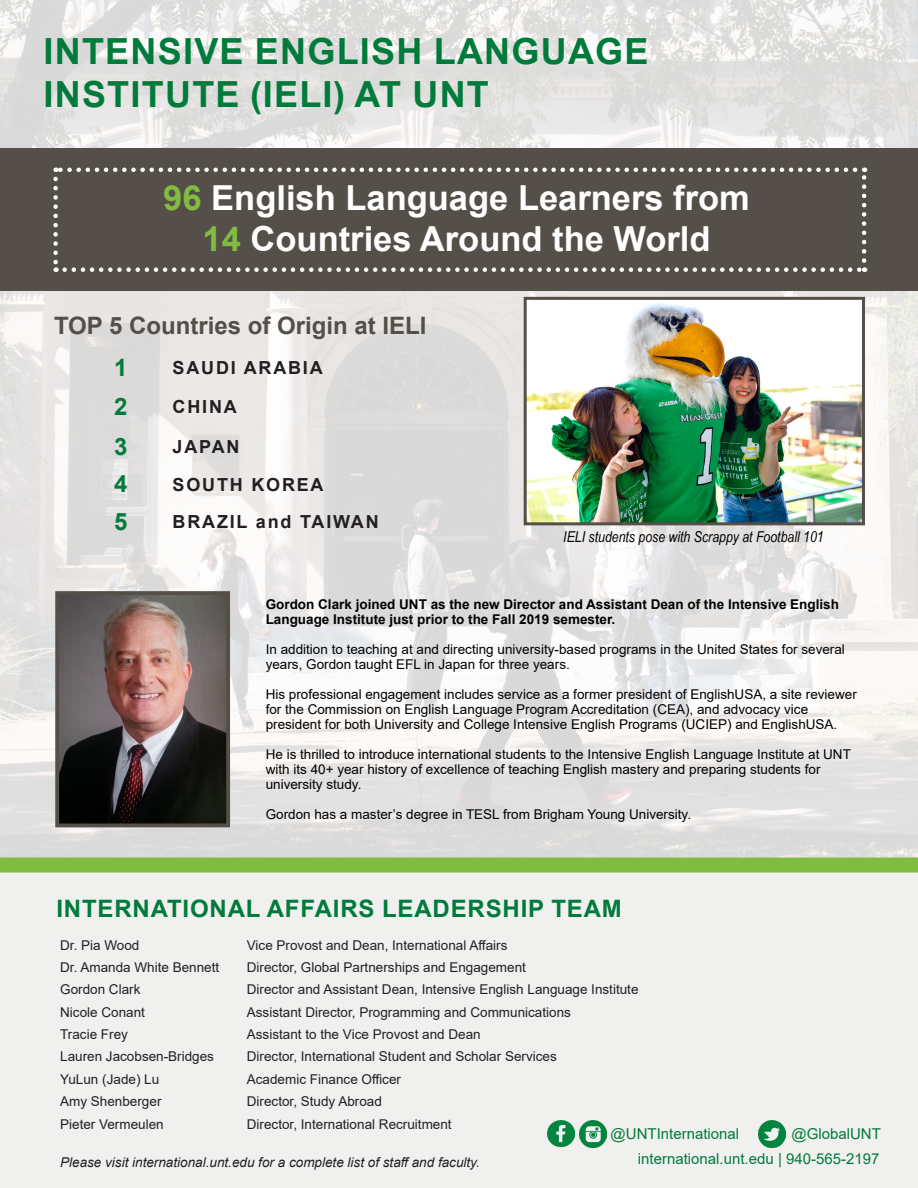
<style>
.page{position:relative;width:918px;height:1188px;background:#fff}
.page>*{position:absolute;margin:0;border:0;box-sizing:border-box;transform-origin:0 0}
.t1{font:700 36px "Arial";letter-spacing:.035em;color:#007b3b}
.t2{font:700 34.5px "Arial";color:#fff}
.t3{font:700 24px "Arial";letter-spacing:.035em;color:#007b3b}
.t4{font:700 24px "Arial";color:#554f49}
.t5{font:700 18px "Arial";letter-spacing:.1em;color:#231f20}
.t6{font:15px "Arial";color:#007b3b}
.t7{font:italic 15px "Arial Narrow";color:#000}
.t8{font:13.5px/15px "Arial";color:#000}
.t9{font:13.5px "Arial";color:#231f20}
.t10{font:700 13.5px/15px "Arial";color:#000}
.t11{font:italic 13.5px "Arial";color:#231f20}
.s1{color:#80bc41}
</style>
<div class="page">
<div style="left:0;top:865px;width:918px;height:323px;background:#f0f0ef"></div>
<img style="left:0;top:0;width:918px;height:858px">
<img style="left:548px;top:1120px;width:26px;height:27px">
<img style="left:579px;top:1120px;width:27px;height:27px">
<img style="left:759px;top:1121px;width:26px;height:26px">
<div style="left:0;top:858px;width:918px;height:15px;background:#80bc41"></div>
<div style="left:0;top:149px;width:918px;height:142px;background:#554f49"></div>
<svg style="left:53px;top:179px;width:5px;height:93px"></svg>
<svg style="left:65px;top:267px;width:800px;height:5px"></svg>
<svg style="left:862px;top:168px;width:4px;height:93px"></svg>
<svg style="left:56px;top:168px;width:799px;height:4px"></svg>
<img style="left:528px;top:301px;width:333px;height:220px">
<div style="left:524px;top:297px;width:341px;height:228px;border:3px solid #554f49"></div>
<img style="left:60px;top:596px;width:165px;height:226px">
<div style="left:55px;top:591px;width:175px;height:236px;border:4px solid #554f49"></div>
<p class="t1" style="left:44px;top:26px;width:607px">INTENSIVE ENGLISH LANGUAGE</p>
<p class="t1" style="left:44px;top:69px;width:447px">INSTITUTE (IELI) AT UNT</p>
<p class="t2" style="left:163px;top:173px;width:588px"><span class="s1">96</span> English Language Learners from</p>
<p class="t2" style="left:203px;top:215px;width:509px"><span class="s1">14</span> Countries Around the World</p>
<p class="t4" style="left:54px;top:309px;width:374px">TOP 5 Countries of Origin at IELI</p>
<p class="t3" style="left:114px;top:351px;width:15px">1</p>
<p class="t5" style="left:173px;top:355px;width:152px">SAUDI ARABIA</p>
<p class="t3" style="left:114px;top:390px;width:15px">2</p>
<p class="t5" style="left:173px;top:394px;width:66px">CHINA</p>
<p class="t3" style="left:114px;top:429px;width:15px">3</p>
<p class="t5" style="left:173px;top:434px;width:68px">JAPAN</p>
<p class="t3" style="left:114px;top:467px;width:15px">4</p>
<p class="t5" style="left:173px;top:472px;width:153px">SOUTH KOREA</p>
<p class="t3" style="left:114px;top:504px;width:15px">5</p>
<p class="t5" style="left:173px;top:509px;width:208px">BRAZIL and TAIWAN</p>
<p class="t7" style="left:563px;top:527px;width:262px">IELI students pose with Scrappy at Football 101</p>
<p class="t10" style="left:266px;top:597px;width:575px">Gordon Clark joined UNT as the new Director and Assistant Dean of the Intensive English<br>Language Institute just prior to the Fall 2019 semester.</p>
<p class="t8" style="left:266px;top:642px;width:581px">In addition to teaching at and directing university-based programs in the United States for several years, Gordon taught EFL in Japan for three years.</p>
<p class="t8" style="left:266px;top:687px;width:593px">His professional engagement includes service as a former president of EnglishUSA, a site reviewer for the Commission on English Language Program Accreditation (CEA), and advocacy vice</p>
<p class="t8" style="left:266px;top:717px;width:573px">president for both University and College Intensive English Programs (UCIEP) and EnglishUSA.</p>
<p class="t8" style="left:266px;top:747px;width:587px">He is thrilled to introduce international students to the Intensive English Language Institute at UNT with its 40+ year history of excellence of teaching English mastery and preparing students for</p>
<p class="t8" style="left:266px;top:777px;width:97px">university study.</p>
<p class="t8" style="left:266px;top:807px;width:427px">Gordon has a master’s degree in TESL from Brigham Young University.</p>
<p class="t3" style="left:56px;top:892px;width:567px">INTERNATIONAL AFFAIRS LEADERSHIP TEAM</p>
<p class="t9" style="left:60px;top:936px;width:81px">Dr. Pia Wood</p>
<p class="t9" style="left:247px;top:936px;width:262px">Vice Provost and Dean, International Affairs</p>
<p class="t9" style="left:60px;top:958px;width:161px">Dr. Amanda White Bennett</p>
<p class="t9" style="left:247px;top:958px;width:281px">Director, Global Partnerships and Engagement</p>
<p class="t9" style="left:60px;top:980px;width:82px">Gordon Clark</p>
<p class="t9" style="left:247px;top:980px;width:393px">Director and Assistant Dean, Intensive English Language Institute</p>
<p class="t9" style="left:60px;top:1003px;width:86px">Nicole Conant</p>
<p class="t9" style="left:247px;top:1003px;width:326px">Assistant Director, Programming and Communications</p>
<p class="t9" style="left:60px;top:1025px;width:69px">Tracie Frey</p>
<p class="t9" style="left:247px;top:1025px;width:235px">Assistant to the Vice Provost and Dean</p>
<p class="t9" style="left:60px;top:1047px;width:155px">Lauren Jacobsen-Bridges</p>
<p class="t9" style="left:247px;top:1047px;width:311px">Director, International Student and Scholar Services</p>
<p class="t9" style="left:60px;top:1070px;width:101px">YuLun (Jade) Lu</p>
<p class="t9" style="left:247px;top:1070px;width:156px">Academic Finance Officer</p>
<p class="t9" style="left:60px;top:1092px;width:103px">Amy Shenberger</p>
<p class="t9" style="left:247px;top:1092px;width:137px">Director, Study Abroad</p>
<p class="t9" style="left:60px;top:1114px;width:105px">Pieter Vermeulen</p>
<p class="t9" style="left:247px;top:1114px;width:206px">Director, International Recruitment</p>
<p class="t11" style="left:60px;top:1154px;width:421px">Please visit international.unt.edu for a complete list of staff and faculty.</p>
<p class="t6" style="left:611px;top:1123px;width:130px">@UNTInternational</p>
<p class="t6" style="left:792px;top:1123px;width:91px">@GlobalUNT</p>
<p class="t6" style="left:638px;top:1149px;width:243px">international.unt.edu | 940-565-2197</p>
</div>
